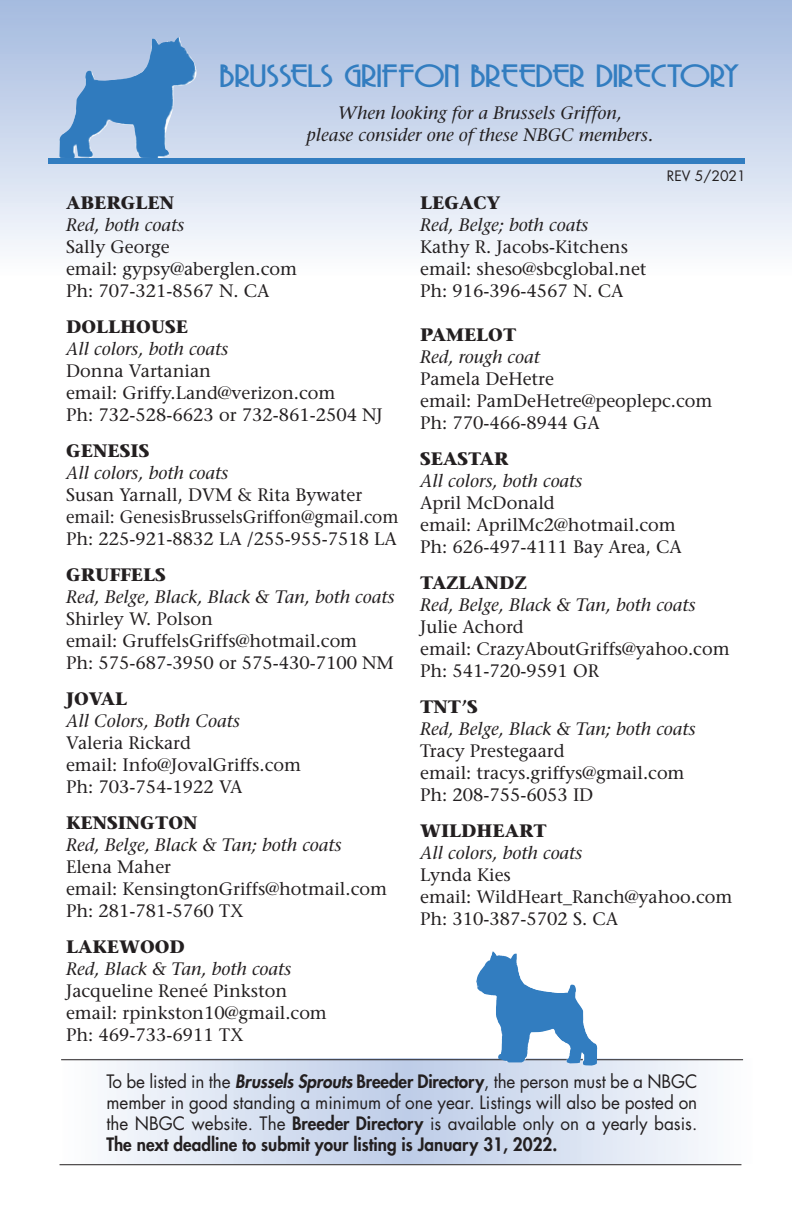
<style>
.page{position:relative;width:792px;height:1224px;background:#fff}
.page>*{position:absolute;margin:0;border:0;box-sizing:border-box;transform-origin:0 0}
.t1{font:30px "Copasetic NF";color:#327dc0;scale:1.25 1}
.t2{font:18px/22px "Stone Serif";color:#231f20}
.t3{font:italic 18px/22px "Stone Serif";color:#231f20;text-align:center}
.t4{font:18px/21px "Futura";color:#231f20;text-align:justify;scale:.95 1}
.t5{font:700 18px "Stone Serif";color:#231f20}
.t6{font:14px "Futura";color:#231f20}
.s1{font-weight:800;font-style:italic}
.s2{font-weight:800}
</style>
<div class="page">
<img style="left:0;top:0;width:792px;height:250px">
<img style="left:59px;top:37px;width:141px;height:121px">
<div style="left:49px;top:158px;width:696px;height:6px;background:#327dc0"></div>
<hr style="left:61px;top:1059px;width:682px;height:1px;background:#231f20">
<hr style="left:60px;top:1164px;width:681px;height:1px;background:#231f20">
<img style="left:476px;top:951px;width:122px;height:115px">
<h1 class="t1" style="left:220px;top:59px;width:418px">BRUSSELS GRIFFON BREEDER DIRECTORY</h1>
<p class="t3" style="left:306px;top:103px;width:348px">When looking for a Brussels Griffon,<br>please consider one of these NBGC members.</p>
<p class="t5" style="left:66px;top:196px;width:110px">ABERGLEN</p>
<p class="t3" style="left:66px;top:216px;width:120px">Red, both coats</p>
<p class="t2" style="left:66px;top:238px;width:233px">Sally George<br>email: gypsy@aberglen.com<br>Ph: 707-321-8567 N. CA</p>
<p class="t5" style="left:66px;top:320px;width:124px">DOLLHOUSE</p>
<p class="t3" style="left:66px;top:340px;width:164px">All colors, both coats</p>
<p class="t2" style="left:66px;top:362px;width:318px">Donna Vartanian<br>email: Griffy.Land@verizon.com<br>Ph: 732-528-6623 or 732-861-2504 NJ</p>
<p class="t5" style="left:66px;top:444px;width:85px">GENESIS</p>
<p class="t3" style="left:66px;top:464px;width:164px">All colors, both coats</p>
<p class="t2" style="left:66px;top:486px;width:334px">Susan Yarnall, DVM &amp; Rita Bywater email: GenesisBrusselsGriffon@gmail.com<br>Ph: 225-921-8832 LA /255-955-7518 LA</p>
<p class="t5" style="left:66px;top:568px;width:101px">GRUFFELS</p>
<p class="t3" style="left:66px;top:588px;width:330px">Red, Belge, Black, Black &amp; Tan, both coats</p>
<p class="t2" style="left:66px;top:610px;width:329px">Shirley W. Polson<br>email: GruffelsGriffs@hotmail.com<br>Ph: 575-687-3950 or 575-430-7100 NM</p>
<p class="t5" style="left:66px;top:692px;width:63px">JOVAL</p>
<p class="t3" style="left:66px;top:712px;width:175px">All Colors, Both Coats</p>
<p class="t2" style="left:66px;top:734px;width:236px">Valeria Rickard<br>email: Info@JovalGriffs.com<br>Ph: 703-754-1922 VA</p>
<p class="t5" style="left:66px;top:816px;width:133px">KENSINGTON</p>
<p class="t3" style="left:66px;top:836px;width:277px">Red, Belge, Black &amp; Tan; both coats</p>
<p class="t2" style="left:66px;top:858px;width:323px">Elena Maher<br>email: KensingtonGriffs@hotmail.com<br>Ph: 281-781-5760 TX</p>
<p class="t5" style="left:66px;top:940px;width:120px">LAKEWOOD</p>
<p class="t3" style="left:66px;top:960px;width:227px">Red, Black &amp; Tan, both coats</p>
<p class="t2" style="left:66px;top:982px;width:262px">Jacqueline Reneé Pinkston email: rpinkston10@gmail.com<br>Ph: 469-733-6911 TX</p>
<p class="t6" style="left:667px;top:170px;width:81px">REV 5/2021</p>
<p class="t5" style="left:420px;top:196px;width:82px">LEGACY</p>
<p class="t3" style="left:420px;top:216px;width:170px">Red, Belge; both coats</p>
<p class="t2" style="left:420px;top:238px;width:228px">Kathy R. Jacobs-Kitchens email: sheso@sbcglobal.net<br>Ph: 916-396-4567 N. CA</p>
<p class="t5" style="left:420px;top:328px;width:98px">PAMELOT</p>
<p class="t3" style="left:420px;top:348px;width:121px">Red, rough coat</p>
<p class="t2" style="left:420px;top:370px;width:294px">Pamela DeHetre<br>email: PamDeHetre@peoplepc.com<br>Ph: 770-466-8944 GA</p>
<p class="t5" style="left:420px;top:452px;width:90px">SEASTAR</p>
<p class="t3" style="left:420px;top:472px;width:164px">All colors, both coats</p>
<p class="t2" style="left:420px;top:494px;width:263px">April McDonald<br>email: AprilMc2@hotmail.com<br>Ph: 626-497-4111 Bay Area, CA</p>
<p class="t5" style="left:420px;top:576px;width:108px">TAZLANDZ</p>
<p class="t3" style="left:420px;top:596px;width:277px">Red, Belge, Black &amp; Tan, both coats</p>
<p class="t2" style="left:420px;top:618px;width:311px">Julie Achord<br>email: CrazyAboutGriffs@yahoo.com<br>Ph: 541-720-9591 OR</p>
<p class="t5" style="left:420px;top:700px;width:59px">TNT’S</p>
<p class="t3" style="left:420px;top:720px;width:277px">Red, Belge, Black &amp; Tan; both coats</p>
<p class="t2" style="left:420px;top:742px;width:266px">Tracy Prestegaard<br>email: tracys.griffys@gmail.com<br>Ph: 208-755-6053 ID</p>
<p class="t5" style="left:420px;top:824px;width:128px">WILDHEART</p>
<p class="t3" style="left:420px;top:844px;width:164px">All colors, both coats</p>
<p class="t2" style="left:420px;top:866px;width:314px">Lynda Kies<br>email: WildHeart_Ranch@yahoo.com<br>Ph: 310-387-5702 S. CA</p>
<p class="t4" style="left:106px;top:1072px;width:624px">To be listed in the <span class="s1">Brussels Sprouts</span> <span class="s2">Breeder Directory</span>, the person must be a NBGC member in good standing a minimum of one year. Listings will also be posted on the NBGC website. The <span class="s2">Breeder Directory</span> is available only on a yearly basis.<br><span class="s2">The next deadline to submit your listing is January 31, 2022.</span></p>
</div>
